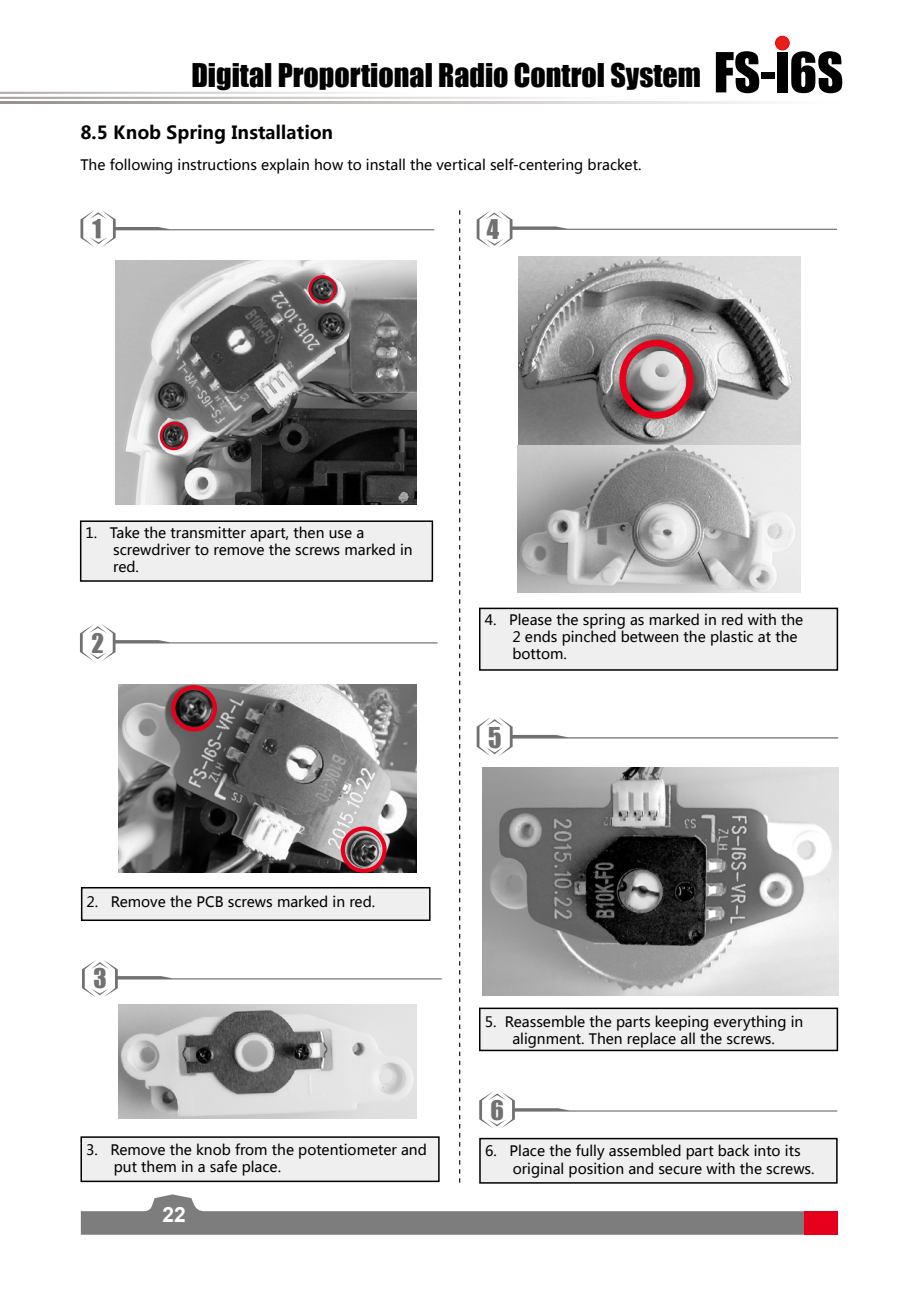
<style>
.page{position:relative;width:919px;height:1289px;background:#fff}
.page>*{position:absolute;margin:0;border:0;box-sizing:border-box;transform-origin:0 0}
.t1{font:51px "Impact";color:#000}
.t2{font:30px "Impact";color:#000}
.t3{font:26.4px "Impact";color:#727171;scale:.95 1}
.t4{font:24.9px "Impact";color:#727171}
.t5{font:24.75px "Impact";color:#727171}
.t6{font:700 21px "Arial";color:#fff}
._02-Title_2{font:700 18px "Microsoft Ya Hei";color:#000}
._09-Steps{font:14.25px/17.1px "Microsoft Ya Hei";color:#000}
</style>
<div class="page">
<svg style="left:245px;top:96px;width:361px;height:3px"></svg>
<div style="left:775px;top:36px;width:14px;height:14px;background:#e71f18;border-radius:50%"></div>
<div style="left:775px;top:36px;width:14px;height:14px;border:1px solid #e60012;border-radius:50%"></div>
<svg style="left:81px;top:1194px;width:723px;height:40px"></svg>
<div style="left:804px;top:1211px;width:34px;height:23px;background:#e6001b"></div>
<div style="left:80px;top:520px;width:353px;height:61px;background:#efefef;border:2px solid #000"></div>
<svg style="left:80px;top:624px;width:357px;height:37px"></svg>
<svg style="left:459px;top:210px;width:1px;height:972px"></svg>
<div style="left:81px;top:887px;width:349px;height:34px;background:#efefef;border:2px solid #000"></div>
<svg style="left:82px;top:960px;width:359px;height:37px"></svg>
<div style="left:80px;top:1136px;width:359px;height:46px;background:#efefef;border:2px solid #000"></div>
<div style="left:479px;top:607px;width:359px;height:63px;background:#efefef;border:2px solid #000"></div>
<svg style="left:476px;top:717px;width:362px;height:39px"></svg>
<div style="left:479px;top:1007px;width:359px;height:44px;background:#efefef;border:2px solid #000"></div>
<img style="left:115px;top:260px;width:302px;height:244px">
<div style="left:308px;top:275px;width:28px;height:28px;border:3px solid #e6001b;border-radius:50%"></div>
<div style="left:160px;top:422px;width:28px;height:28px;border:3px solid #e6001b;border-radius:50%"></div>
<img style="left:118px;top:684px;width:299px;height:188px">
<div style="left:171px;top:685px;width:46px;height:46px;border:4px solid #e6001b;border-radius:50%"></div>
<div style="left:341px;top:826px;width:45px;height:46px;border:4px solid #e6001b;border-radius:50%"></div>
<img style="left:119px;top:1004px;width:298px;height:114px">
<img style="left:482px;top:767px;width:356px;height:228px">
<div style="left:479px;top:1137px;width:358px;height:46px;background:#efefef;border:2px solid #000"></div>
<svg style="left:479px;top:1091px;width:358px;height:37px"></svg>
<img style="left:517px;top:257px;width:283px;height:335px">
<svg style="left:476px;top:210px;width:360px;height:38px"></svg>
<svg style="left:80px;top:210px;width:354px;height:37px"></svg>
<div style="left:619px;top:340px;width:74px;height:79px;border:7px solid #e6001b;border-radius:50%"></div>
<h2 class="t2" style="left:191px;top:52px;width:511px">Digital Proportional Radio Control System</h2>
<p class="_02-Title_2" style="left:80px;top:120px;width:254px">8.5 Knob Spring Installation</p>
<p class="_09-Steps" style="left:80px;top:156px;width:562px">The following instructions explain how to install the vertical self-centering bracket.</p>
<h1 class="t1" style="left:713px;top:33px;width:131px">FS-l6S</h1>
<h3 class="t4" style="left:487px;top:210px;width:14px">4</h3>
<p class="_09-Steps" style="left:113px;top:524px;width:301px;text-indent:-28px">1. Take the transmitter apart, then use a screwdriver to remove the screws marked in red.</p>
<h3 class="t5" style="left:91px;top:623px;width:14px">2</h3>
<p class="_09-Steps" style="left:86px;top:892px;width:290px">2. Remove the PCB screws marked in red.</p>
<h3 class="t4" style="left:93px;top:959px;width:15px">3</h3>
<p class="_09-Steps" style="left:114px;top:1140px;width:314px;text-indent:-28px">3. Remove the knob from the potentiometer and put them in a safe place.</p>
<h3 class="t6" style="left:162px;top:1199px;width:25px">22</h3>
<p class="_09-Steps" style="left:512px;top:611px;width:292px;text-indent:-28px">4. Please the spring as marked in red with the<br>2 ends pinched between the plastic at the bottom.</p>
<h3 class="t3" style="left:488px;top:717px;width:16px">5</h3>
<p class="_09-Steps" style="left:484px;top:1012px;width:320px;text-align:center">5. Reassemble the parts keeping everything in alignment. Then replace all the screws.</p>
<h3 class="t5" style="left:490px;top:1091px;width:15px">6</h3>
<p class="_09-Steps" style="left:512px;top:1142px;width:303px;text-indent:-28px">6. Place the fully assembled part back into its original position and secure with the screws.</p>
</div>
